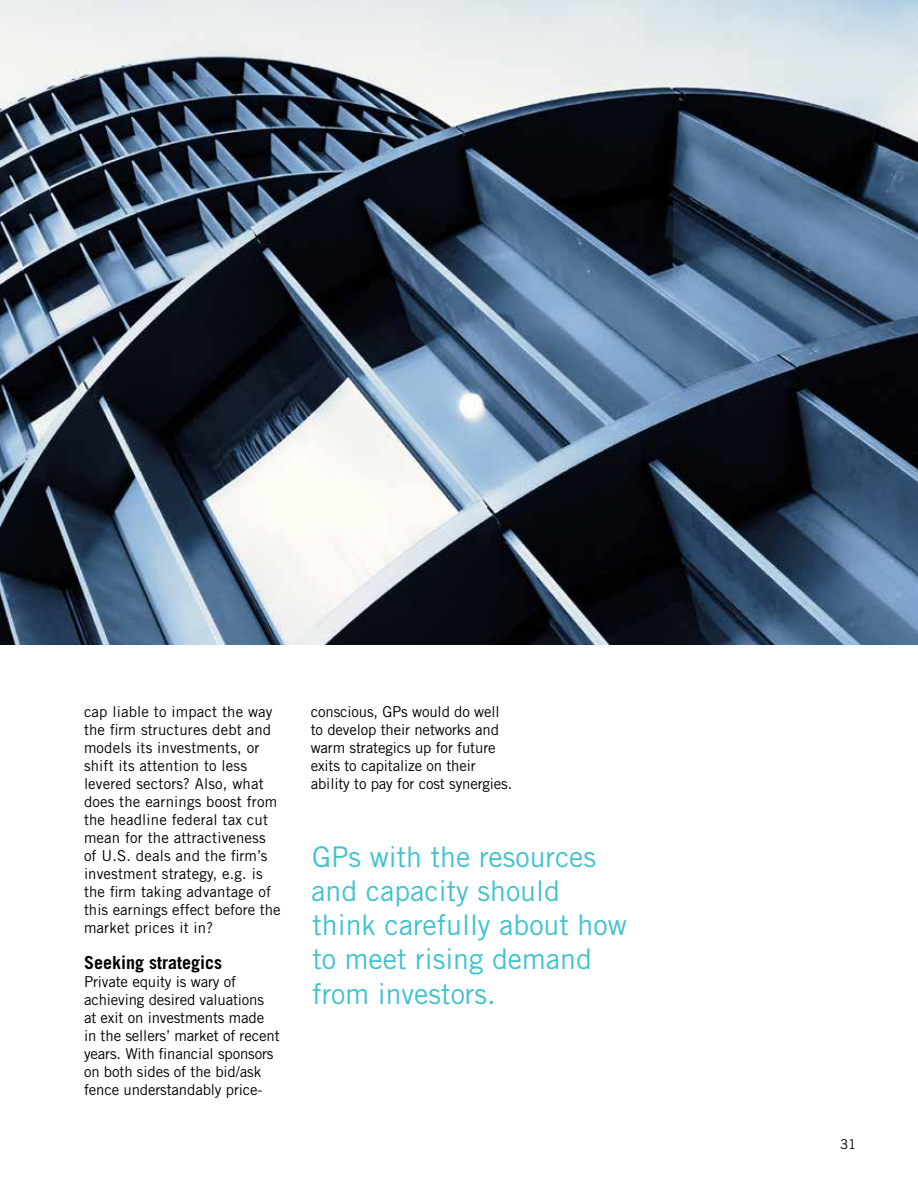
<style>
.page{position:relative;width:918px;height:1188px;background:#fff}
.page>*{position:absolute;margin:0;border:0;box-sizing:border-box;transform-origin:0 0}
.t1{font:28.5px/34.2px "Trade Gothic LT Std";color:#3ec2cf}
.t2{font:700 18px "Trade Gothic LT Std";color:#000}
.t3{font:15px/18px "Trade Gothic LT Std";letter-spacing:.01em;color:#000}
.t4{font:15px/18px "Trade Gothic LT Std";letter-spacing:-.01em;color:#000}
.t5{font:13.5px "Trade Gothic LT Std";color:#000}
</style>
<div class="page">
<img style="left:0;top:0;width:918px;height:645px">
<p class="t3" style="left:84px;top:702px;width:198px">cap liable to impact the way the firm structures debt and models its investments, or shift its attention to less levered sectors? Also, what does the earnings boost from the headline federal tax cut mean for the attractiveness of U.S. deals and the firm’s investment strategy, e.g. is the firm taking advantage of this earnings effect before the market prices it in?</p>
<p class="t2" style="left:84px;top:952px;width:140px">Seeking strategics</p>
<p class="t4" style="left:84px;top:972px;width:197px">Private equity is wary of achieving desired valuations at exit on investments made in the sellers’ market of recent years. With financial sponsors on both sides of the bid/ask fence understandably price-</p>
<p class="t4" style="left:311px;top:702px;width:203px">conscious, GPs would do well to develop their networks and warm strategics up for future exits to capitalize on their ability to pay for cost synergies.</p>
<h1 class="t1" style="left:311px;top:839px;width:317px">GPs with the resources and capacity should think carefully about how to meet rising demand from investors.</h1>
<p class="t5" style="left:840px;top:1136px;width:18px">31</p>
</div>
